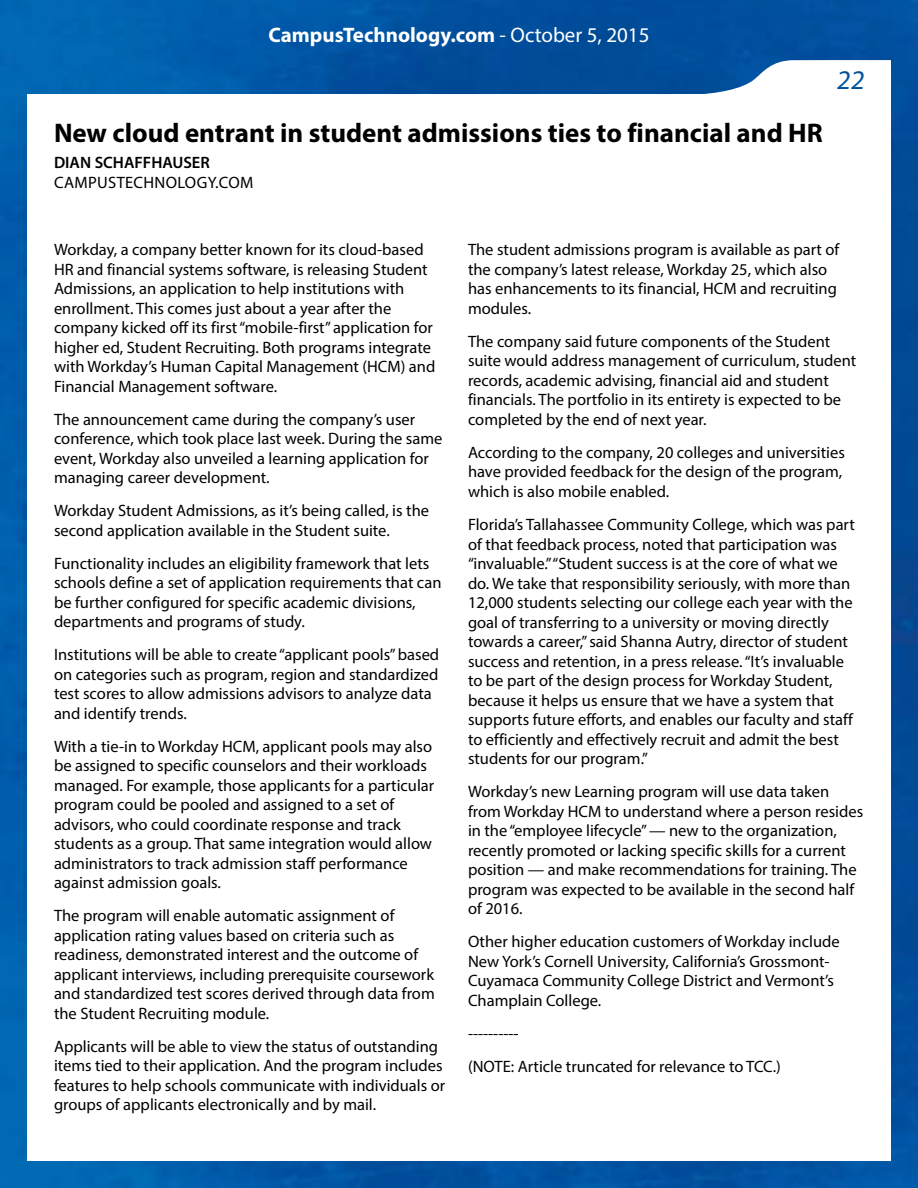
<style>
.page{position:relative;width:918px;height:1188px;background:#fff}
.page>*{position:absolute;margin:0;border:0;box-sizing:border-box;transform-origin:0 0}
.t1{font:700 27px "Myriad Pro";color:#000}
.t2{font:27px "Myriad Pro";color:#00529c}
.t3{font:700 21px "Myriad Pro";color:#fff}
.t4{font:16.5px/19.5px "Myriad Pro";color:#000}
.t5{font:16.5px "Myriad Pro";letter-spacing:.02em;color:#000}
.t6{font:600 16.5px "Myriad Pro";color:#000}
.s1{font-weight:400}
</style>
<div class="page">
<img style="left:0;top:0;width:918px;height:1188px">
<div style="left:27px;top:94px;width:864px;height:1067px;background:#fff"></div>
<svg style="left:626px;top:60px;width:265px;height:34px"></svg>
<p class="t3" style="left:269px;top:22px;width:382px">CampusTechnology.com <span class="s1">- October 5, 2015</span></p>
<h1 class="t1" style="left:54px;top:115px;width:770px">New cloud entrant in student admissions ties to financial and HR</h1>
<p class="t6" style="left:54px;top:152px;width:157px">DIAN SCHAFFHAUSER</p>
<p class="t5" style="left:54px;top:172px;width:201px">CAMPUSTECHNOLOGY.COM</p>
<h1 class="t2" style="left:836px;top:64px;width:33px">22</h1>
<p class="t4" style="left:54px;top:240px;width:383px">Workday, a company better known for its cloud-based HR and financial systems software, is releasing Student Admissions, an application to help institutions with enrollment. This comes just about a year after the company kicked off its first “mobile-first” application for higher ed, Student Recruiting. Both programs integrate with Workday’s Human Capital Management (HCM) and Financial Management software.</p>
<p class="t4" style="left:54px;top:409px;width:390px">The announcement came during the company’s user conference, which took place last week. During the same event, Workday also unveiled a learning application for managing career development.</p>
<p class="t4" style="left:54px;top:501px;width:377px">Workday Student Admissions, as it’s being called, is the second application available in the Student suite.</p>
<p class="t4" style="left:54px;top:553px;width:389px">Functionality includes an eligibility framework that lets schools define a set of application requirements that can be further configured for specific academic divisions, departments and programs of study.</p>
<p class="t4" style="left:54px;top:645px;width:387px">Institutions will be able to create “applicant pools” based on categories such as program, region and standardized test scores to allow admissions advisors to analyze data and identify trends.</p>
<p class="t4" style="left:54px;top:736px;width:382px">With a tie-in to Workday HCM, applicant pools may also be assigned to specific counselors and their workloads managed. For example, those applicants for a particular program could be pooled and assigned to a set of advisors, who could coordinate response and track students as a group. That same integration would allow administrators to track admission staff performance against admission goals.</p>
<p class="t4" style="left:54px;top:906px;width:382px">The program will enable automatic assignment of application rating values based on criteria such as readiness, demonstrated interest and the outcome of applicant interviews, including prerequisite coursework and standardized test scores derived through data from the Student Recruiting module.</p>
<p class="t4" style="left:54px;top:1036px;width:393px">Applicants will be able to view the status of outstanding items tied to their application. And the program includes features to help schools communicate with individuals or groups of applicants electronically and by mail.</p>
<p class="t4" style="left:468px;top:240px;width:373px">The student admissions program is available as part of the company’s latest release, Workday 25, which also has enhancements to its financial, HCM and recruiting modules.</p>
<p class="t4" style="left:468px;top:331px;width:390px">The company said future components of the Student suite would address management of curriculum, student records, academic advising, financial aid and student financials. The portfolio in its entirety is expected to be completed by the end of next year.</p>
<p class="t4" style="left:468px;top:442px;width:378px">According to the company, 20 colleges and universities have provided feedback for the design of the program, which is also mobile enabled.</p>
<p class="t4" style="left:468px;top:514px;width:388px">Florida’s Tallahassee Community College, which was part of that feedback process, noted that participation was “invaluable.” “Student success is at the core of what we do. We take that responsibility seriously, with more than 12,000 students selecting our college each year with the goal of transferring to a university or moving directly towards a career,” said Shanna Autry, director of student success and retention, in a press release. “It’s invaluable to be part of the design process for Workday Student, because it helps us ensure that we have a system that supports future efforts, and enables our faculty and staff to efficiently and effectively recruit and admit the best students for our program.”</p>
<p class="t4" style="left:468px;top:781px;width:397px">Workday’s new Learning program will use data taken from Workday HCM to understand where a person resides in the “employee lifecycle” — new to the organization, recently promoted or lacking specific skills for a current position — and make recommendations for training. The program was expected to be available in the second half of 2016.</p>
<p class="t4" style="left:468px;top:932px;width:373px">Other higher education customers of Workday include New York’s Cornell University, California’s Grossmont-Cuyamaca Community College District and Vermont’s Champlain College.</p>
<p class="t4" style="left:468px;top:1016px;width:314px;line-height:33px">----------<br>(NOTE: Article truncated for relevance to TCC.)</p>
</div>
